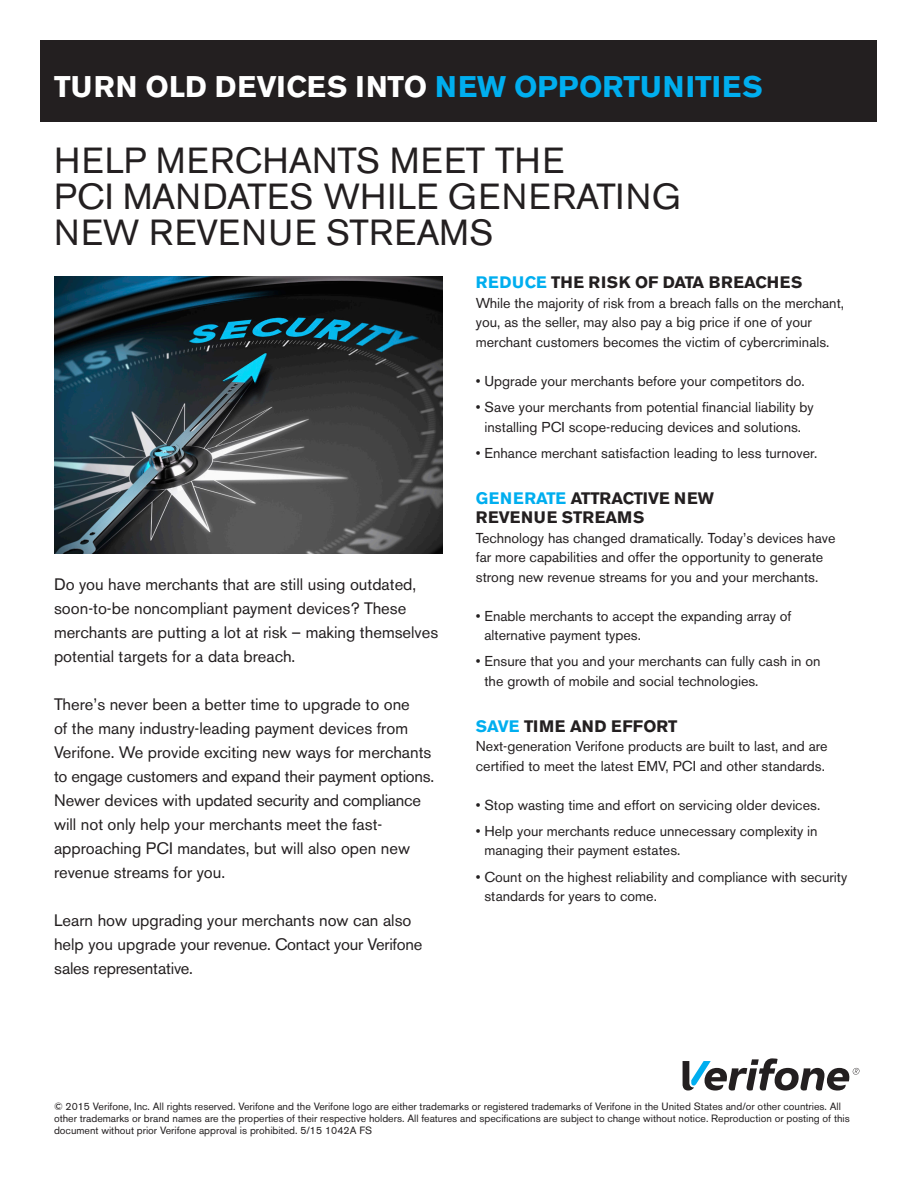
<style>
.page{position:relative;width:918px;height:1188px;background:#fff}
.page>*{position:absolute;margin:0;border:0;box-sizing:border-box;transform-origin:0 0}
.t1{font:36px/36px "Akzidenz Grotesk BE";letter-spacing:.02em;color:#231f20}
.t2{font:700 29.7px "Akzidenz Grotesk BE";color:#fff}
.t3{font:16.5px/24px "Akzidenz Grotesk BE";color:#231f20}
.t4{font:700 16.5px/19.5px "Akzidenz Grotesk BE";color:#231f20}
.t5{font:700 16.5px "Akzidenz Grotesk BE";letter-spacing:.04em;color:#231f20}
.t6{font:14.25px/19.5px "Akzidenz Grotesk BE";color:#231f20}
.t7{font:10.5px/12px "Akzidenz Grotesk BE";color:#231f20}
.s1{color:#00aeef}
</style>
<div class="page">
<div style="left:40px;top:40px;width:838px;height:82px;background:#231f20"></div>
<svg style="left:683px;top:1058px;width:176px;height:33px"></svg>
<img style="left:54px;top:276px;width:388px;height:278px">
<p class="t2" style="left:54px;top:70px;width:710px">TURN OLD DEVICES INTO <span class="s1">NEW OPPORTUNITIES</span></p>
<p class="t1" style="left:54px;top:143px;width:629px">HELP MERCHANTS MEET THE<br>PCI MANDATES WHILE GENERATING<br>NEW REVENUE STREAMS</p>
<p class="t3" style="left:54px;top:572px;width:386px">Do you have merchants that are still using outdated, soon-to-be noncompliant payment devices? These merchants are putting a lot at risk – making themselves potential targets for a data breach.</p>
<p class="t3" style="left:54px;top:692px;width:382px">There’s never been a better time to upgrade to one<br>of the many industry-leading payment devices from Verifone. We provide exciting new ways for merchants to engage customers and expand their payment options.<br>Newer devices with updated security and compliance will not only help your merchants meet the fast&shy;approaching PCI mandates, but will also open new revenue streams for you.</p>
<p class="t3" style="left:54px;top:908px;width:370px">Learn how upgrading your merchants now can also help you upgrade your revenue. Contact your Verifone sales representative.</p>
<p class="t5" style="left:476px;top:273px;width:328px"><span class="s1">REDUCE</span> THE RISK OF DATA BREACHES</p>
<p class="t6" style="left:476px;top:293px;width:370px">While the majority of risk from a breach falls on the merchant, you, as the seller, may also pay a big price if one of your merchant customers becomes the victim of cybercriminals.</p>
<p class="t6" style="left:476px;top:371px;width:331px">• Upgrade your merchants before your competitors do.</p>
<p class="t6" style="left:476px;top:398px;width:339px;text-align:center">• Save your merchants from potential financial liability by installing PCI scope-reducing devices and solutions.</p>
<p class="t6" style="left:476px;top:443px;width:343px">• Enhance merchant satisfaction leading to less turnover.</p>
<p class="t4" style="left:476px;top:488px;width:239px"><span class="s1">GENERATE</span> ATTRACTIVE NEW<br>REVENUE STREAMS</p>
<p class="t6" style="left:476px;top:528px;width:361px">Technology has changed dramatically. Today’s devices have far more capabilities and offer the opportunity to generate strong new revenue streams for you and your merchants.</p>
<p class="t6" style="left:484px;top:606px;width:309px;text-indent:-9px">• Enable merchants to accept the expanding array of alternative payment types.</p>
<p class="t6" style="left:484px;top:652px;width:338px;text-indent:-9px">• Ensure that you and your merchants can fully cash in on the growth of mobile and social technologies.</p>
<p class="t4" style="left:476px;top:716px;width:203px"><span class="s1">SAVE</span> TIME AND EFFORT</p>
<p class="t6" style="left:476px;top:737px;width:353px">Next-generation Verifone products are built to last, and are certified to meet the latest EMV, PCI and other standards.</p>
<p class="t6" style="left:476px;top:795px;width:346px">• Stop wasting time and effort on servicing older devices.</p>
<p class="t6" style="left:484px;top:821px;width:335px;text-indent:-9px">• Help your merchants reduce unnecessary complexity in managing their payment estates.</p>
<p class="t6" style="left:484px;top:867px;width:364px;text-indent:-9px">• Count on the highest reliability and compliance with security standards for years to come.</p>
<p class="t7" style="left:54px;top:1101px;width:797px">© 2015 Verifone, Inc. All rights reserved. Verifone and the Verifone logo are either trademarks or registered trademarks of Verifone in the United States and/or other countries. All other trademarks or brand names are the properties of their respective holders. All features and specifications are subject to change without notice. Reproduction or posting of this document without prior Verifone approval is prohibited. 5/15 1042A FS</p>
</div>
